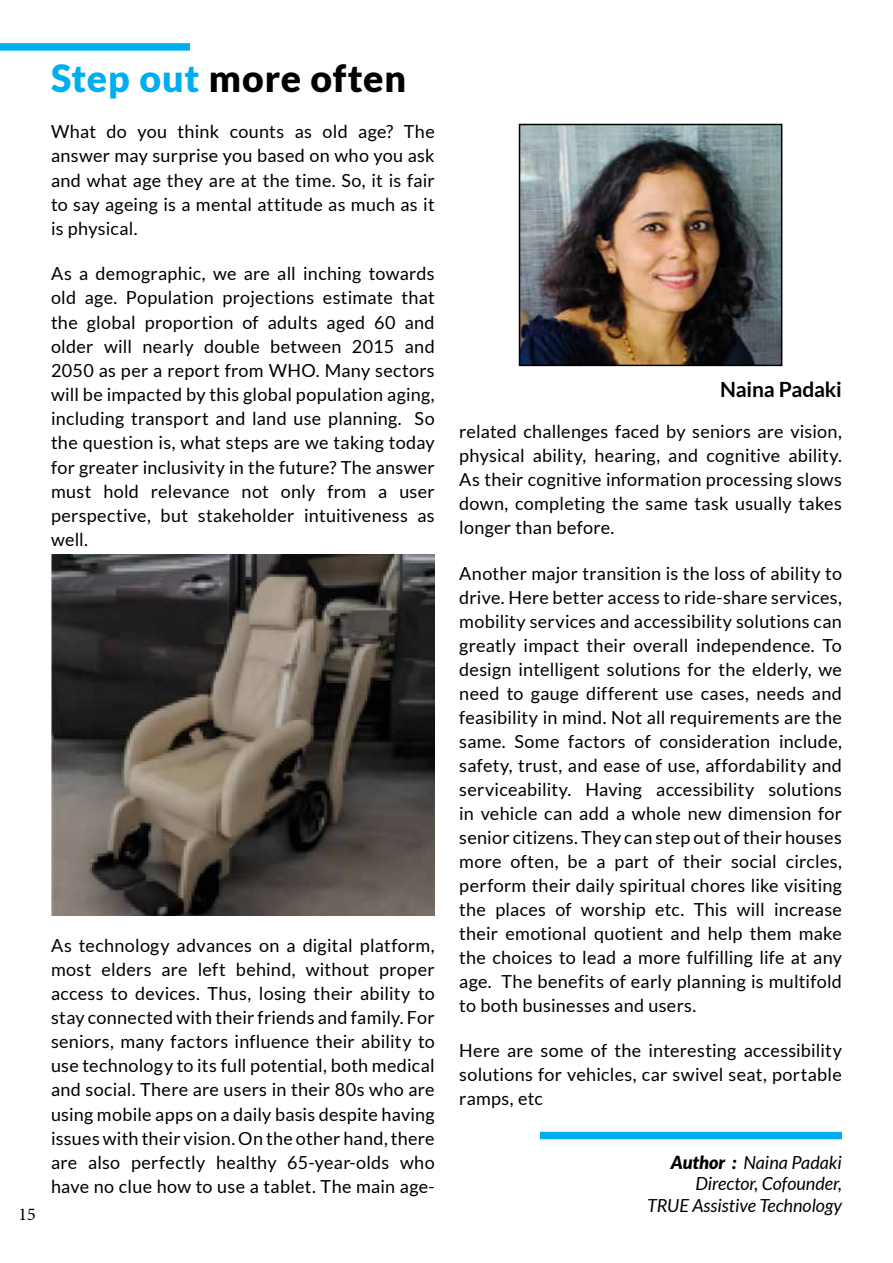
<style>
.page{position:relative;width:893px;height:1263px;background:#fff}
.page>*{position:absolute;margin:0;border:0;box-sizing:border-box;transform-origin:0 0}
.t1{font:900 37.5px "Lato";letter-spacing:.02em;color:#000}
.t2{font:700 21px "Lato";letter-spacing:-.01em;color:#000}
.t3{font:18px/24.2px "Lato";letter-spacing:.015em;color:#000;text-align:justify}
.t4{font:italic 18px/21.6px "Lato";color:#000;text-align:right}
.t5{font:18px "Minion Pro";color:#000}
.s1{color:#00aeef}
.s2{font-weight:900}
</style>
<div class="page">
<div style="left:540px;top:1132px;width:302px;height:7px;background:#00aeef"></div>
<img style="left:51px;top:555px;width:384px;height:361px">
<div style="left:0;top:43px;width:190px;height:8px;background:#00aeef"></div>
<img style="left:522px;top:127px;width:257px;height:236px">
<div style="left:519px;top:124px;width:263px;height:242px;border:2px solid #000"></div>
<h1 class="t1" style="left:51px;top:56px;width:357px"><span class="s1">Step out</span> more often</h1>
<p class="t3" style="left:51px;top:120px;width:385px">What do you think counts as old age? The answer may surprise you based on who you ask and what age they are at the time. So, it is fair to say ageing is a mental attitude as much as it is physical.</p>
<p class="t3" style="left:51px;top:262px;width:385px">As a demographic, we are all inching towards old age. Population projections estimate that the global proportion of adults aged 60 and older will nearly double between 2015 and 2050 as per a report from WHO. Many sectors will be impacted by this global population aging, including transport and land use planning. So the question is, what steps are we taking today for greater inclusivity in the future? The answer must hold relevance not only from a user perspective, but stakeholder intuitiveness as well.</p>
<p class="t5" style="left:19px;top:1202px;width:19px">15</p>
<p class="t3" style="left:51px;top:933px;width:385px">As technology advances on a digital platform, most elders are left behind, without proper access to devices. Thus, losing their ability to stay connected with their friends and family. For seniors, many factors influence their ability to use technology to its full potential, both medical and social. There are users in their 80s who are using mobile apps on a daily basis despite having issues with their vision. On the other hand, there are also perfectly healthy 65-year-olds who have no clue how to use a tablet. The main age-</p>
<p class="t2" style="left:720px;top:377px;width:123px">Naina Padaki</p>
<p class="t3" style="left:459px;top:420px;width:384px">related challenges faced by seniors are vision, physical ability, hearing, and cognitive ability.<br>As their cognitive information processing slows down, completing the same task usually takes longer than before.</p>
<p class="t3" style="left:459px;top:561px;width:384px">Another major transition is the loss of ability to drive. Here better access to ride-share services, mobility services and accessibility solutions can greatly impact their overall independence. To design intelligent solutions for the elderly, we need to gauge different use cases, needs and feasibility in mind. Not all requirements are the same. Some factors of consideration include, safety, trust, and ease of use, affordability and serviceability. Having accessibility solutions in vehicle can add a whole new dimension for senior citizens. They can step out of their houses more often, be a part of their social circles, perform their daily spiritual chores like visiting the places of worship etc. This will increase their emotional quotient and help them make the choices to lead a more fulfilling life at any age. The benefits of early planning is multifold to both businesses and users.</p>
<p class="t3" style="left:459px;top:1038px;width:384px">Here are some of the interesting accessibility solutions for vehicles, car swivel seat, portable ramps, etc</p>
<p class="t4" style="left:647px;top:1152px;width:196px"><span class="s2">Author :</span> Naina Padaki<br>Director, Cofounder,<br>TRUE Assistive Technology</p>
</div>
